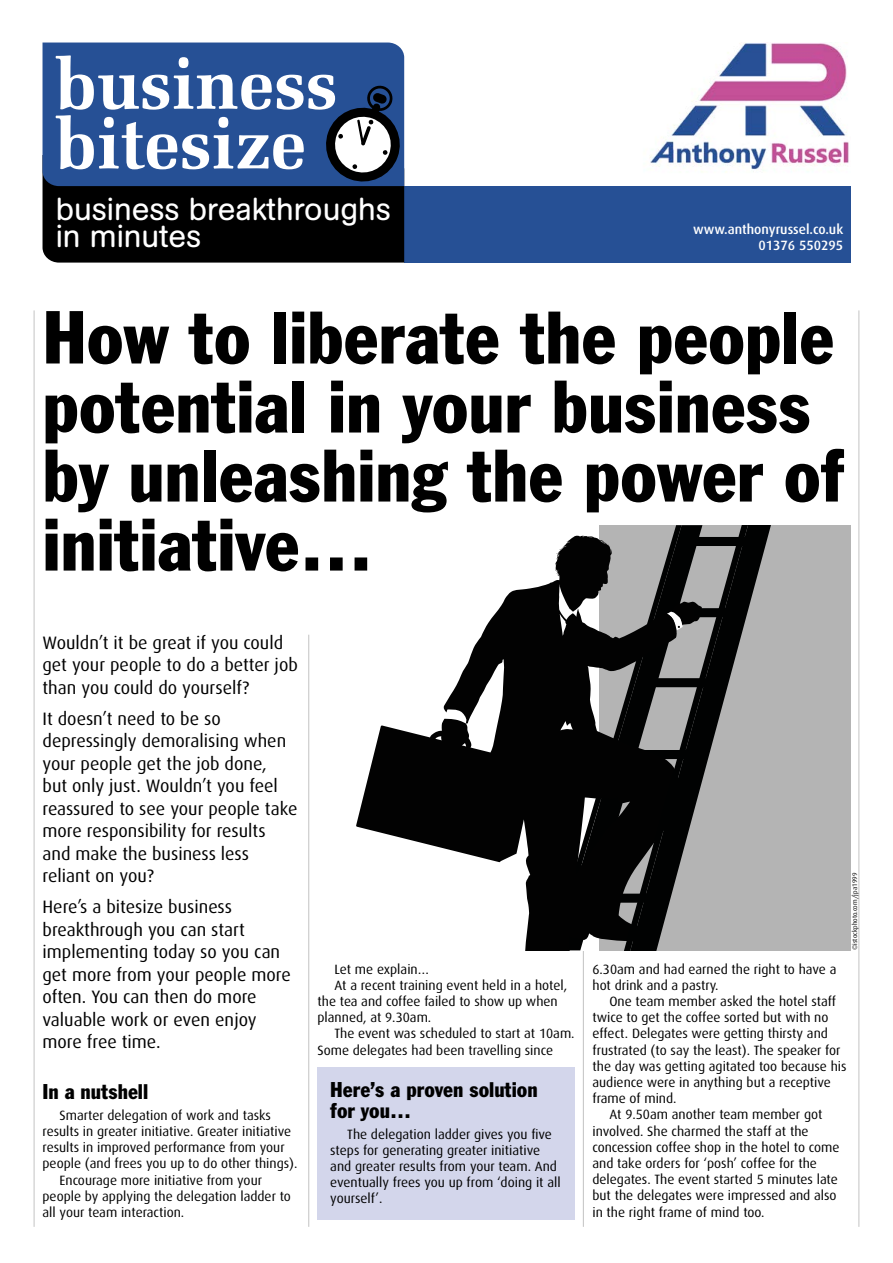
<style>
.page{position:relative;width:893px;height:1263px;background:#fff}
.page>*{position:absolute;margin:0;border:0;box-sizing:border-box;transform-origin:0 0}
.t1{font:condensed 73.5px/69px "Franklin Gothic BT";color:#000}
.t2{font:31.5px/27px "AG Buch Rounded BQ";color:#fff}
.t3{font:condensed 21px/21px "Franklin Gothic BT";color:#000}
.t4{font:18px/22.5px "Dax";color:#000}
.t5{font:13.5px/16.2px "Dax";color:#000}
.t6{font:500 13.5px/16.2px "Dax";color:#fff;text-align:right}
.t7{font:6.75px "Dax";color:#000}
</style>
<div class="page">
<hr style="left:34px;top:310px;width:1px;height:917px;background:#c6c6c6">
<hr style="left:858px;top:310px;width:1px;height:917px;background:#c6c6c6">
<div style="left:404px;top:186px;width:446px;height:77px;background:#265095"></div>
<div style="left:43px;top:43px;width:361px;height:12px;background:#265095"></div>
<svg style="left:43px;top:55px;width:362px;height:208px;background:#394c6a"></svg>
<svg style="left:358px;top:120px;width:5px;height:24px"></svg>
<div style="left:357px;top:120px;width:7px;height:25px;border:2px solid #000"></div>
<img style="left:650px;top:43px;width:199px;height:129px">
<hr style="left:308px;top:635px;width:1px;height:592px;background:#c6c6c6">
<hr style="left:583px;top:776px;width:1px;height:451px;background:#c6c6c6">
<div style="left:317px;top:1067px;width:258px;height:153px;background:#d3d6eb"></div>
<div style="left:599px;top:525px;width:251px;height:425px;background:#b4b4b4"></div>
<svg style="left:356px;top:548px;width:206px;height:402px"></svg>
<svg style="left:562px;top:541px;width:6px;height:409px;background:#171717"></svg>
<svg style="left:568px;top:525px;width:203px;height:425px"></svg>
<h2 class="t2" style="left:56px;top:196px;width:337px">business breakthroughs in minutes</h2>
<p class="t6" style="left:693px;top:222px;width:151px">www.anthonyrussel.co.uk<br>01376 550295</p>
<h1 class="t1" style="left:43px;top:301px;width:803px">How to liberate the people potential in your business by unleashing the power of initiative…</h1>
<h3 class="t4" style="left:43px;top:631px;width:257px">Wouldn’t it be great if you could get your people to do a better job than you could do yourself?</h3>
<h3 class="t4" style="left:43px;top:707px;width:257px">It doesn’t need to be so depressingly demoralising when your people get the job done,<br>but only just. Wouldn’t you feel reassured to see your people take more responsibility for results and make the business less reliant on you?</h3>
<h3 class="t4" style="left:43px;top:896px;width:250px">Here’s a bitesize business breakthrough you can start implementing today so you can get more from your people more often. You can then do more valuable work or even enjoy more free time.</h3>
<h3 class="t3" style="left:43px;top:1081px;width:107px">In a nutshell</h3>
<p class="t5" style="left:60px;top:1107px;width:213px">Smarter delegation of work and tasks</p>
<p class="t5" style="left:43px;top:1123px;width:250px">results in greater initiative. Greater initiative</p>
<p class="t5" style="left:43px;top:1139px;width:244px">results in improved performance from your</p>
<p class="t5" style="left:43px;top:1156px;width:257px">people (and frees you up to do other things).</p>
<p class="t5" style="left:60px;top:1172px;width:204px">Encourage more initiative from your</p>
<p class="t5" style="left:43px;top:1188px;width:250px">people by applying the delegation ladder to</p>
<p class="t5" style="left:43px;top:1204px;width:143px">all your team interaction.</p>
<p class="t5" style="left:334px;top:961px;width:96px">Let me explain…</p>
<p class="t5" style="left:334px;top:977px;width:234px">At a recent training event held in a hotel,</p>
<p class="t5" style="left:317px;top:993px;width:242px">the tea and coffee failed to show up when</p>
<p class="t5" style="left:317px;top:1010px;width:115px">planned, at 9.30am.</p>
<p class="t5" style="left:334px;top:1026px;width:242px">The event was scheduled to start at 10am.</p>
<p class="t5" style="left:317px;top:1042px;width:237px">Some delegates had been travelling since</p>
<h3 class="t3" style="left:330px;top:1078px;width:209px">Here’s a proven solution for you…</h3>
<p class="t5" style="left:330px;top:1126px;width:232px;text-indent:17px">The delegation ladder gives you five steps for generating greater initiative and greater results from your team. And eventually frees you up from ‘doing it all yourself’.</p>
<p class="t7" style="left:851px;top:950px;width:79px;rotate:-90deg">©istockphoto.com/jpa1999</p>
<p class="t5" style="left:592px;top:961px;width:245px">6.30am and had earned the right to have a hot drink and a pastry.</p>
<p class="t5" style="left:609px;top:993px;width:228px">One team member asked the hotel staff</p>
<p class="t5" style="left:592px;top:1009px;width:237px">twice to get the coffee sorted but with no</p>
<p class="t5" style="left:592px;top:1026px;width:237px">effect. Delegates were getting thirsty and</p>
<p class="t5" style="left:592px;top:1042px;width:250px">frustrated (to say the least). The speaker for</p>
<p class="t5" style="left:592px;top:1058px;width:256px">the day was getting agitated too because his</p>
<p class="t5" style="left:592px;top:1074px;width:240px">audience were in anything but a receptive</p>
<p class="t5" style="left:592px;top:1090px;width:86px">frame of mind.</p>
<p class="t5" style="left:609px;top:1107px;width:214px">At 9.50am another team member got</p>
<p class="t5" style="left:592px;top:1123px;width:218px">involved. She charmed the staff at the</p>
<p class="t5" style="left:592px;top:1139px;width:249px">concession coffee shop in the hotel to come</p>
<p class="t5" style="left:592px;top:1155px;width:226px">and take orders for ‘posh’ coffee for the</p>
<p class="t5" style="left:592px;top:1171px;width:247px">delegates. The event started 5 minutes late</p>
<p class="t5" style="left:592px;top:1188px;width:246px">but the delegates were impressed and also</p>
<p class="t5" style="left:592px;top:1204px;width:174px">in the right frame of mind too.</p>
</div>
